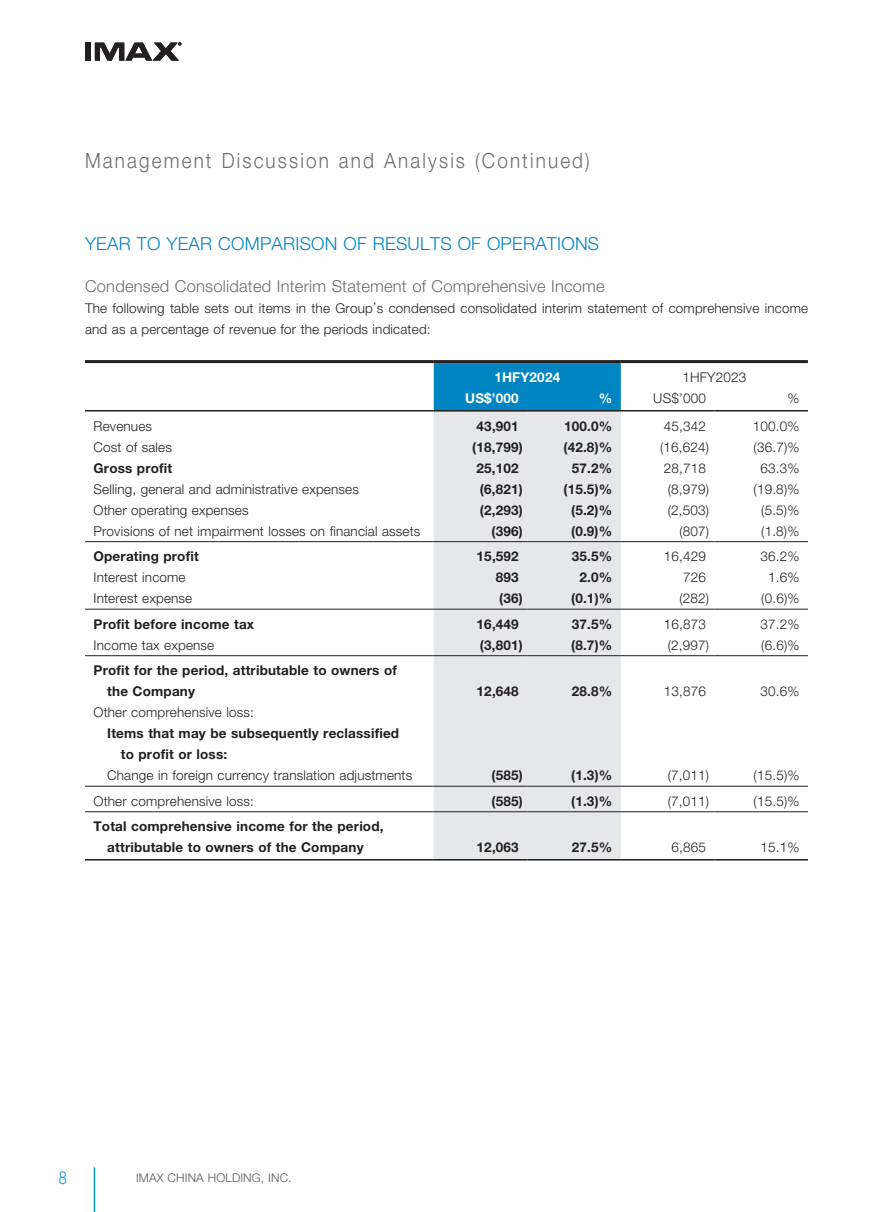
<style>
.page{position:relative;width:893px;height:1212px;background:#fff}
.page>*{position:absolute;margin:0;border:0;box-sizing:border-box;transform-origin:0 0}
.t1{font:300 21px "Helvetica Neue LT Std";letter-spacing:.115em;color:#6c6d70;scale:.9 1}
.t2{font:300 18px "Helvetica Neue LT Std";letter-spacing:.015em;color:#0084c2}
.t3{font:300 18px "Helvetica Neue LT Std";color:#009cce;scale:.8 1}
.t4{font:300 16.5px "Helvetica Neue LT Std";letter-spacing:.015em;color:#6c6d70}
.t5{font:300 13.5px/21px "Helvetica Neue LT Std";letter-spacing:.015em;color:#231f20}
.t6{font:700 13.5px/21px "Helvetica Neue LT Std";letter-spacing:.015em;color:#231f20}
.t7{font:700 13.5px "Helvetica Neue LT Std";letter-spacing:.015em;color:#fff}
.t8{font:300 12px "Helvetica Neue LT Std";letter-spacing:.015em;color:#57585a}
</style>
<div class="page">
<div style="left:85px;top:43px;width:6px;height:18px;background:#231f20"></div>
<svg style="left:95px;top:43px;width:86px;height:18px"></svg>
<hr style="left:94px;top:1167px;width:1px;height:45px;background:#009cce">
<div style="left:434px;top:363px;width:187px;height:47px;background:#0084c2"></div>
<div style="left:434px;top:411px;width:187px;height:448px;background:#e6e7e9"></div>
<hr style="left:85px;top:360px;width:349px;height:3px;background:#231f20">
<hr style="left:434px;top:360px;width:187px;height:3px;background:#231f20">
<hr style="left:621px;top:360px;width:187px;height:3px;background:#231f20">
<hr style="left:85px;top:410px;width:349px;height:1px;background:#231f20">
<hr style="left:434px;top:410px;width:93px;height:1px;background:#231f20">
<hr style="left:527px;top:410px;width:94px;height:1px;background:#231f20">
<hr style="left:621px;top:410px;width:93px;height:1px;background:#231f20">
<hr style="left:714px;top:410px;width:94px;height:1px;background:#231f20">
<hr style="left:85px;top:541px;width:349px;height:1px;background:#231f20">
<hr style="left:434px;top:541px;width:93px;height:1px;background:#231f20">
<hr style="left:527px;top:541px;width:94px;height:1px;background:#231f20">
<hr style="left:621px;top:541px;width:93px;height:1px;background:#231f20">
<hr style="left:714px;top:541px;width:94px;height:1px;background:#231f20">
<hr style="left:85px;top:609px;width:349px;height:1px;background:#231f20">
<hr style="left:434px;top:609px;width:93px;height:1px;background:#231f20">
<hr style="left:527px;top:609px;width:94px;height:1px;background:#231f20">
<hr style="left:621px;top:609px;width:93px;height:1px;background:#231f20">
<hr style="left:714px;top:609px;width:94px;height:1px;background:#231f20">
<hr style="left:85px;top:655px;width:349px;height:1px;background:#231f20">
<hr style="left:434px;top:655px;width:93px;height:1px;background:#231f20">
<hr style="left:527px;top:655px;width:94px;height:1px;background:#231f20">
<hr style="left:621px;top:655px;width:93px;height:1px;background:#231f20">
<hr style="left:714px;top:655px;width:94px;height:1px;background:#231f20">
<hr style="left:85px;top:786px;width:349px;height:1px;background:#231f20">
<hr style="left:434px;top:786px;width:93px;height:1px;background:#231f20">
<hr style="left:527px;top:786px;width:94px;height:1px;background:#231f20">
<hr style="left:621px;top:786px;width:93px;height:1px;background:#231f20">
<hr style="left:714px;top:786px;width:94px;height:1px;background:#231f20">
<hr style="left:85px;top:811px;width:349px;height:1px;background:#231f20">
<hr style="left:434px;top:811px;width:93px;height:1px;background:#231f20">
<hr style="left:527px;top:811px;width:94px;height:1px;background:#231f20">
<hr style="left:621px;top:811px;width:93px;height:1px;background:#231f20">
<hr style="left:714px;top:811px;width:94px;height:1px;background:#231f20">
<hr style="left:85px;top:859px;width:349px;height:1px;background:#231f20">
<hr style="left:434px;top:859px;width:93px;height:1px;background:#231f20">
<hr style="left:527px;top:859px;width:94px;height:1px;background:#231f20">
<hr style="left:621px;top:859px;width:93px;height:1px;background:#231f20">
<hr style="left:714px;top:859px;width:94px;height:1px;background:#231f20">
<h1 class="t1" style="left:85px;top:148px;width:562px">Management Discussion and Analysis (Continued)</h1>
<h2 class="t2" style="left:85px;top:233px;width:516px">YEAR TO YEAR COMPARISON OF RESULTS OF OPERATIONS</h2>
<p class="t4" style="left:85px;top:276px;width:521px">Condensed Consolidated Interim Statement of Comprehensive Income</p>
<p class="t5" style="left:85px;top:297px;width:725px">The following table sets out items in the Group’s condensed consolidated interim statement of comprehensive income and as a percentage of revenue for the periods indicated:</p>
<p class="t7" style="left:494px;top:369px;width:67px">1HFY2024</p>
<p class="t5" style="left:682px;top:367px;width:65px">1HFY2023</p>
<p class="t7" style="left:465px;top:390px;width:55px">US$’000</p>
<p class="t7" style="left:599px;top:390px;width:15px">%</p>
<p class="t5" style="left:653px;top:388px;width:54px">US$’000</p>
<p class="t5" style="left:787px;top:388px;width:14px">%</p>
<p class="t5" style="left:94px;top:415px;width:60px">Revenues</p>
<p class="t6" style="left:477px;top:415px;width:44px">43,901</p>
<p class="t6" style="left:564px;top:415px;width:50px">100.0%</p>
<p class="t5" style="left:664px;top:415px;width:44px">45,342</p>
<p class="t5" style="left:753px;top:415px;width:48px">100.0%</p>
<p class="t5" style="left:94px;top:436px;width:80px">Cost of sales</p>
<p class="t6" style="left:472px;top:436px;width:52px">(18,799)</p>
<p class="t6" style="left:563px;top:436px;width:50px">(42.8)%</p>
<p class="t5" style="left:660px;top:436px;width:51px">(16,624)</p>
<p class="t5" style="left:754px;top:436px;width:47px">(36.7)%</p>
<p class="t6" style="left:94px;top:457px;width:80px">Gross profit</p>
<p class="t6" style="left:477px;top:457px;width:44px">25,102</p>
<p class="t6" style="left:572px;top:457px;width:42px">57.2%</p>
<p class="t5" style="left:664px;top:457px;width:44px">28,718</p>
<p class="t5" style="left:760px;top:457px;width:40px">63.3%</p>
<p class="t5" style="left:94px;top:478px;width:267px">Selling, general and administrative expenses</p>
<p class="t6" style="left:480px;top:478px;width:44px">(6,821)</p>
<p class="t6" style="left:563px;top:478px;width:50px">(15.5)%</p>
<p class="t5" style="left:668px;top:478px;width:43px">(8,979)</p>
<p class="t5" style="left:754px;top:478px;width:47px">(19.8)%</p>
<p class="t5" style="left:94px;top:499px;width:157px">Other operating expenses</p>
<p class="t6" style="left:480px;top:499px;width:44px">(2,293)</p>
<p class="t6" style="left:571px;top:499px;width:43px">(5.2)%</p>
<p class="t5" style="left:668px;top:499px;width:43px">(2,503)</p>
<p class="t5" style="left:761px;top:499px;width:40px">(5.5)%</p>
<p class="t5" style="left:94px;top:520px;width:328px">Provisions of net impairment losses on financial assets</p>
<p class="t6" style="left:492px;top:520px;width:33px">(396)</p>
<p class="t6" style="left:571px;top:520px;width:43px">(0.9)%</p>
<p class="t5" style="left:679px;top:520px;width:31px">(807)</p>
<p class="t5" style="left:761px;top:520px;width:40px">(1.8)%</p>
<p class="t6" style="left:94px;top:546px;width:107px">Operating profit</p>
<p class="t6" style="left:477px;top:546px;width:44px">15,592</p>
<p class="t6" style="left:572px;top:546px;width:42px">35.5%</p>
<p class="t5" style="left:664px;top:546px;width:44px">16,429</p>
<p class="t5" style="left:760px;top:546px;width:40px">36.2%</p>
<p class="t5" style="left:94px;top:567px;width:94px">Interest income</p>
<p class="t6" style="left:496px;top:567px;width:24px">893</p>
<p class="t6" style="left:579px;top:567px;width:34px">2.0%</p>
<p class="t5" style="left:683px;top:567px;width:24px">726</p>
<p class="t5" style="left:768px;top:567px;width:33px">1.6%</p>
<p class="t5" style="left:94px;top:588px;width:100px">Interest expense</p>
<p class="t6" style="left:499px;top:588px;width:25px">(36)</p>
<p class="t6" style="left:571px;top:588px;width:43px">(0.1)%</p>
<p class="t5" style="left:679px;top:588px;width:31px">(282)</p>
<p class="t5" style="left:761px;top:588px;width:40px">(0.6)%</p>
<p class="t6" style="left:94px;top:613px;width:162px">Profit before income tax</p>
<p class="t6" style="left:477px;top:613px;width:44px">16,449</p>
<p class="t6" style="left:572px;top:613px;width:42px">37.5%</p>
<p class="t5" style="left:664px;top:613px;width:44px">16,873</p>
<p class="t5" style="left:760px;top:613px;width:40px">37.2%</p>
<p class="t5" style="left:94px;top:634px;width:122px">Income tax expense</p>
<p class="t6" style="left:480px;top:634px;width:44px">(3,801)</p>
<p class="t6" style="left:571px;top:634px;width:43px">(8.7)%</p>
<p class="t5" style="left:668px;top:634px;width:43px">(2,997)</p>
<p class="t5" style="left:761px;top:634px;width:40px">(6.6)%</p>
<p class="t6" style="left:107px;top:660px;width:291px;text-indent:-14px">Profit for the period, attributable to owners of the Company</p>
<p class="t6" style="left:477px;top:681px;width:44px">12,648</p>
<p class="t6" style="left:572px;top:681px;width:42px">28.8%</p>
<p class="t5" style="left:664px;top:681px;width:44px">13,876</p>
<p class="t5" style="left:760px;top:681px;width:40px">30.6%</p>
<p class="t5" style="left:94px;top:702px;width:162px">Other comprehensive loss:</p>
<p class="t6" style="left:121px;top:723px;width:280px;text-indent:-14px">Items that may be subsequently reclassified to profit or loss:</p>
<p class="t5" style="left:107px;top:765px;width:307px">Change in foreign currency translation adjustments</p>
<p class="t6" style="left:492px;top:765px;width:33px">(585)</p>
<p class="t6" style="left:571px;top:765px;width:43px">(1.3)%</p>
<p class="t5" style="left:668px;top:765px;width:43px">(7,011)</p>
<p class="t5" style="left:754px;top:765px;width:47px">(15.5)%</p>
<p class="t5" style="left:94px;top:790px;width:162px">Other comprehensive loss:</p>
<p class="t6" style="left:492px;top:790px;width:33px">(585)</p>
<p class="t6" style="left:571px;top:790px;width:43px">(1.3)%</p>
<p class="t5" style="left:668px;top:790px;width:43px">(7,011)</p>
<p class="t5" style="left:754px;top:790px;width:47px">(15.5)%</p>
<p class="t6" style="left:94px;top:816px;width:292px;text-align:center">Total comprehensive income for the period, attributable to owners of the Company</p>
<p class="t6" style="left:477px;top:837px;width:44px">12,063</p>
<p class="t6" style="left:572px;top:837px;width:42px">27.5%</p>
<p class="t5" style="left:671px;top:837px;width:36px">6,865</p>
<p class="t5" style="left:760px;top:837px;width:40px">15.1%</p>
<h2 class="t3" style="left:59px;top:1166px;width:12px">8</h2>
<p class="t8" style="left:136px;top:1170px;width:157px">IMAX CHINA HOLDING, INC.</p>
</div>
